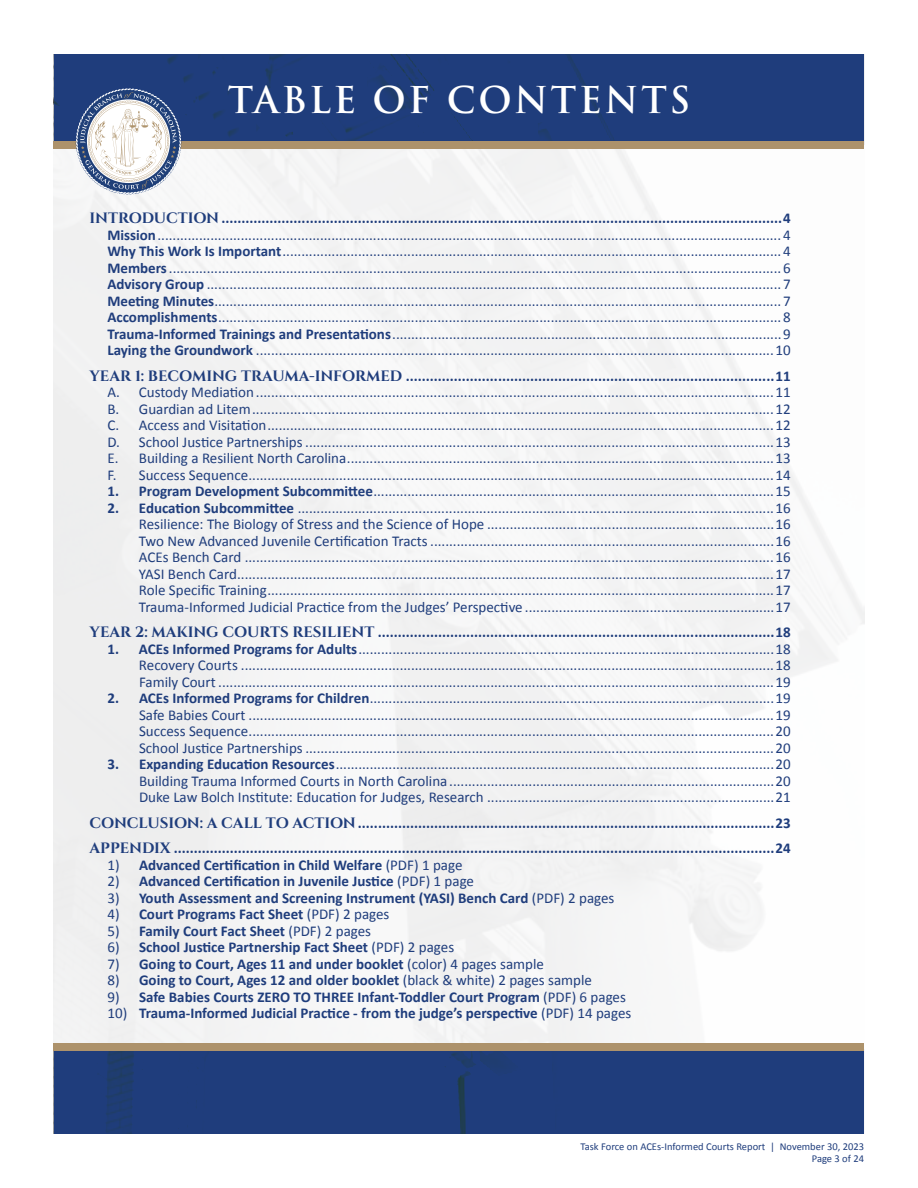
<style>
.page{position:relative;width:918px;height:1188px;background:#fff}
.page>*{position:absolute;margin:0;border:0;box-sizing:border-box;transform-origin:0 0}
.t1{font:700 36px "Trajan Pro";letter-spacing:.075em;color:#fff}
.t2{font:15px/16.5px "Calibri";color:#1f3d7c;text-align:justify}
.t3{font:700 15px/25.5px "Calibri";color:#1f3d7c}
.t4{font:10.5px/12px "Calibri";color:#1f3d7c;text-align:right}
.s1{font-family:"Cinzel";font-weight:700}
.s2{font-weight:700}
.s3{font-family:"Cinzel"}
.s4{font-weight:400}
</style>
<div class="page">
<div style="left:54px;top:54px;width:810px;height:91px;background:#1f3d7c"></div>
<div style="left:54px;top:1047px;width:810px;height:87px;background:#1f3d7c"></div>
<div style="left:54px;top:1043px;width:810px;height:7px;background:#ad926b"></div>
<div style="left:54px;top:141px;width:810px;height:7px;background:#ad926b"></div>
<svg style="left:75px;top:88px;width:107px;height:107px"></svg>
<h1 class="t1" style="left:228px;top:77px;width:464px">TABLE OF CONTENTS</h1>
<p class="t2" style="left:107px;top:210px;width:685px;text-indent:-18px"><span class="s1">INTRODUCTION</span> <span class="s2">............................................................................................................................................4<br>Mission</span>.....................................................................................................................................................................4<br><span class="s2">Why This Work Is Important</span>....................................................................................................................................4<br><span class="s2">Members</span>..................................................................................................................................................................6<br><span class="s2">Advisory Group</span> ........................................................................................................................................................7<br><span class="s2">Meeting Minutes</span>......................................................................................................................................................7<br><span class="s2">Accomplishments</span>.....................................................................................................................................................8<br><span class="s2">Trauma-Informed Trainings and Presentations</span>.......................................................................................................9<br><span class="s2">Laying the Groundwork</span> .........................................................................................................................................10</p>
<p class="t2" style="left:107px;top:367px;width:685px;text-indent:-18px"><span class="s1">YEAR 1: BECOMING TRAUMA-INFORMED</span> <span class="s2">............................................................................................11<br></span>A. Custody Mediation.........................................................................................................................................11<br>B. Guardian ad Litem..........................................................................................................................................12<br>C. Access and Visitation......................................................................................................................................12<br>D. School Justice Partnerships ............................................................................................................................13<br>E. Building a Resilient North Carolina.................................................................................................................13<br>F. Success Sequence...........................................................................................................................................14</p>
<p class="t2" style="left:107px;top:483px;width:685px"><span class="s2">1. Program Development Subcommittee</span>..........................................................................................................15</p>
<p class="t2" style="left:139px;top:499px;width:653px;text-indent:-32px"><span class="s2">2. Education Subcommittee</span> ..............................................................................................................................16<br>Resilience: The Biology of Stress and the Science of Hope ............................................................................16<br>Two New Advanced Juvenile Certification Tracts ...........................................................................................16<br>ACEs Bench Card ............................................................................................................................................16<br>YASI Bench Card..............................................................................................................................................17<br>Role Specific Training......................................................................................................................................17<br>Trauma-Informed Judicial Practice from the Judges’ Perspective ..................................................................17</p>
<p class="t3" style="left:89px;top:619px;width:703px"><span class="s3">YEAR 2: MAKING COURTS RESILIENT</span> ...................................................................................................18</p>
<p class="t2" style="left:139px;top:640px;width:653px;text-indent:-32px"><span class="s2">1. ACEs Informed Programs for Adults</span>..............................................................................................................18<br>Recovery Courts .............................................................................................................................................18<br>Family Court ...................................................................................................................................................19</p>
<p class="t2" style="left:139px;top:690px;width:653px;text-indent:-32px"><span class="s2">2. ACEs Informed Programs for Children</span>...........................................................................................................19<br>Safe Babies Court ...........................................................................................................................................19<br>Success Sequence...........................................................................................................................................20<br>School Justice Partnerships ............................................................................................................................20</p>
<p class="t2" style="left:139px;top:756px;width:653px;text-indent:-31px"><span class="s2">3. Expanding Education Resources</span>....................................................................................................................20<br>Building Trauma Informed Courts in North Carolina ......................................................................................20<br>Duke Law Bolch Institute: Education for Judges, Research ............................................................................21</p>
<p class="t3" style="left:90px;top:810px;width:703px"><span class="s3">CONCLUSION: A CALL TO ACTION</span>........................................................................................................23<br><span class="s3">APPENDIX</span> ......................................................................................................................................................24</p>
<p class="t3" style="left:108px;top:852px;width:356px"><span class="s4">1)</span> Advanced Certification in Child Welfare <span class="s4">(PDF) 1 page</span></p>
<p class="t3" style="left:108px;top:868px;width:368px"><span class="s4">2)</span> Advanced Certification in Juvenile Justice <span class="s4">(PDF) 1 page</span></p>
<p class="t3" style="left:108px;top:885px;width:508px"><span class="s4">3)</span> Youth Assessment and Screening Instrument (YASI) Bench Card <span class="s4">(PDF) 2 pages</span></p>
<p class="t3" style="left:108px;top:901px;width:283px"><span class="s4">4)</span> Court Programs Fact Sheet <span class="s4">(PDF) 2 pages</span></p>
<p class="t3" style="left:108px;top:918px;width:265px"><span class="s4">5)</span> Family Court Fact Sheet <span class="s4">(PDF) 2 pages</span></p>
<p class="t3" style="left:108px;top:934px;width:348px"><span class="s4">6)</span> School Justice Partnership Fact Sheet <span class="s4">(PDF) 2 pages</span></p>
<p class="t3" style="left:108px;top:951px;width:438px"><span class="s4">7)</span> Going to Court, Ages 11 and under booklet <span class="s4">(color) 4 pages sample</span></p>
<p class="t3" style="left:108px;top:967px;width:486px"><span class="s4">8)</span> Going to Court, Ages 12 and older booklet <span class="s4">(black &amp; white) 2 pages sample</span></p>
<p class="t3" style="left:108px;top:984px;width:520px"><span class="s4">9)</span> Safe Babies Courts ZERO TO THREE Infant-Toddler Court Program <span class="s4">(PDF) 6 pages</span></p>
<p class="t3" style="left:108px;top:1000px;width:525px"><span class="s4">10)</span> Trauma-Informed Judicial Practice - from the judge’s perspective <span class="s4">(PDF) 14 pages</span></p>
<p class="t4" style="left:581px;top:1141px;width:285px">Task Force on ACEs-Informed Courts Report | November 30, 2023<br>Page 3 of 24</p>
</div>
